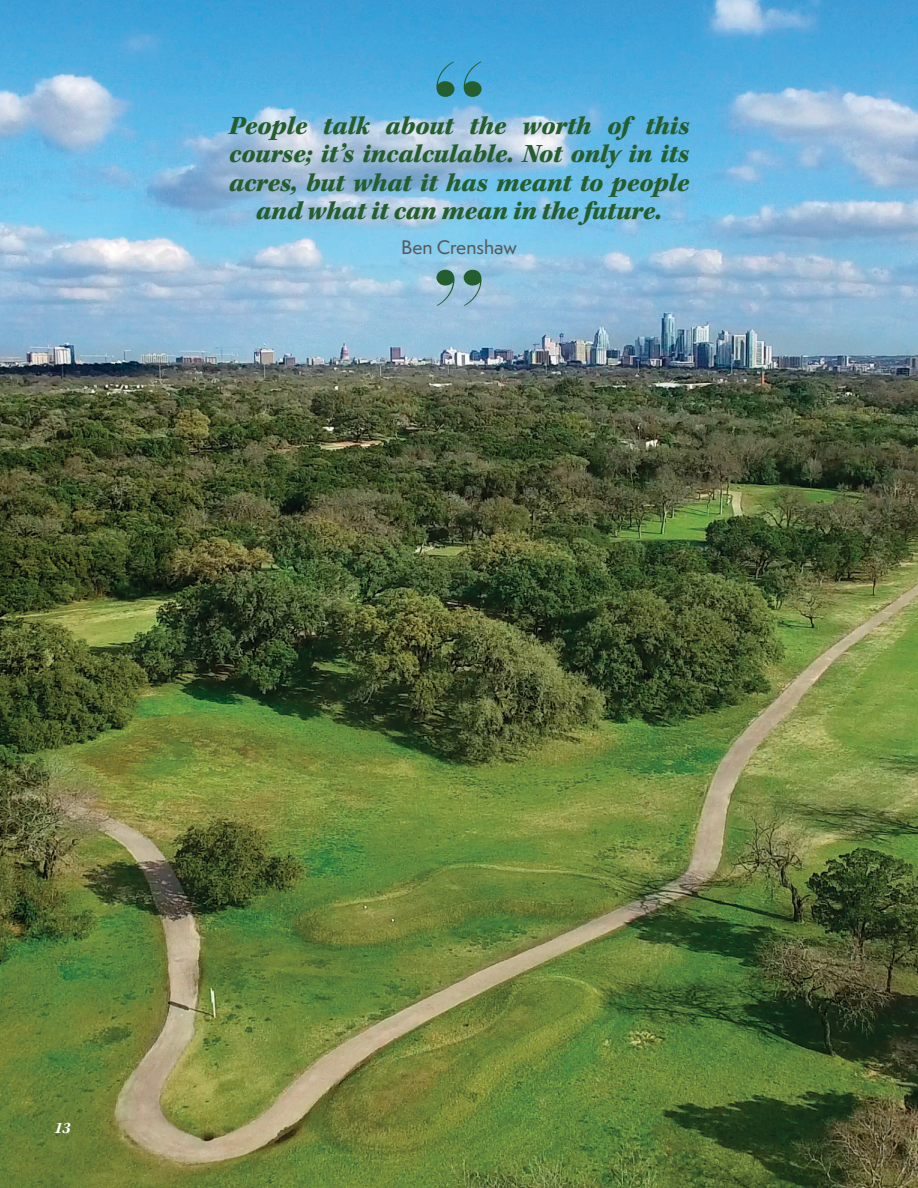
<style>
.page{position:relative;width:918px;height:1188px;background:#fff}
.page>*{position:absolute;margin:0;border:0;box-sizing:border-box;transform-origin:0 0}
.t1{font:italic 900 27px/28.5px "Kepler Std";letter-spacing:-.01em;color:#245d2e;text-align:center}
.t2{font:500 18px "Semplicita Pro";color:#58595b}
.t3{font:italic 700 16.5px "Kepler Std";color:#fff}
</style>
<div class="page">
<img style="left:0;top:0;width:918px;height:1188px">
<svg style="left:436px;top:62px;width:46px;height:35px;background:#3d93a8"></svg>
<svg style="left:436px;top:270px;width:46px;height:36px;background:#7aa4a9"></svg>
<p class="t1" style="left:229px;top:112px;width:462px">People talk about the worth of this course; it’s incalculable. Not only in its acres, but what it has meant to people and what it can mean in the future.</p>
<p class="t2" style="left:401px;top:234px;width:117px">Ben Crenshaw</p>
<p class="t3" style="left:54px;top:1119px;width:18px">13</p>
</div>
